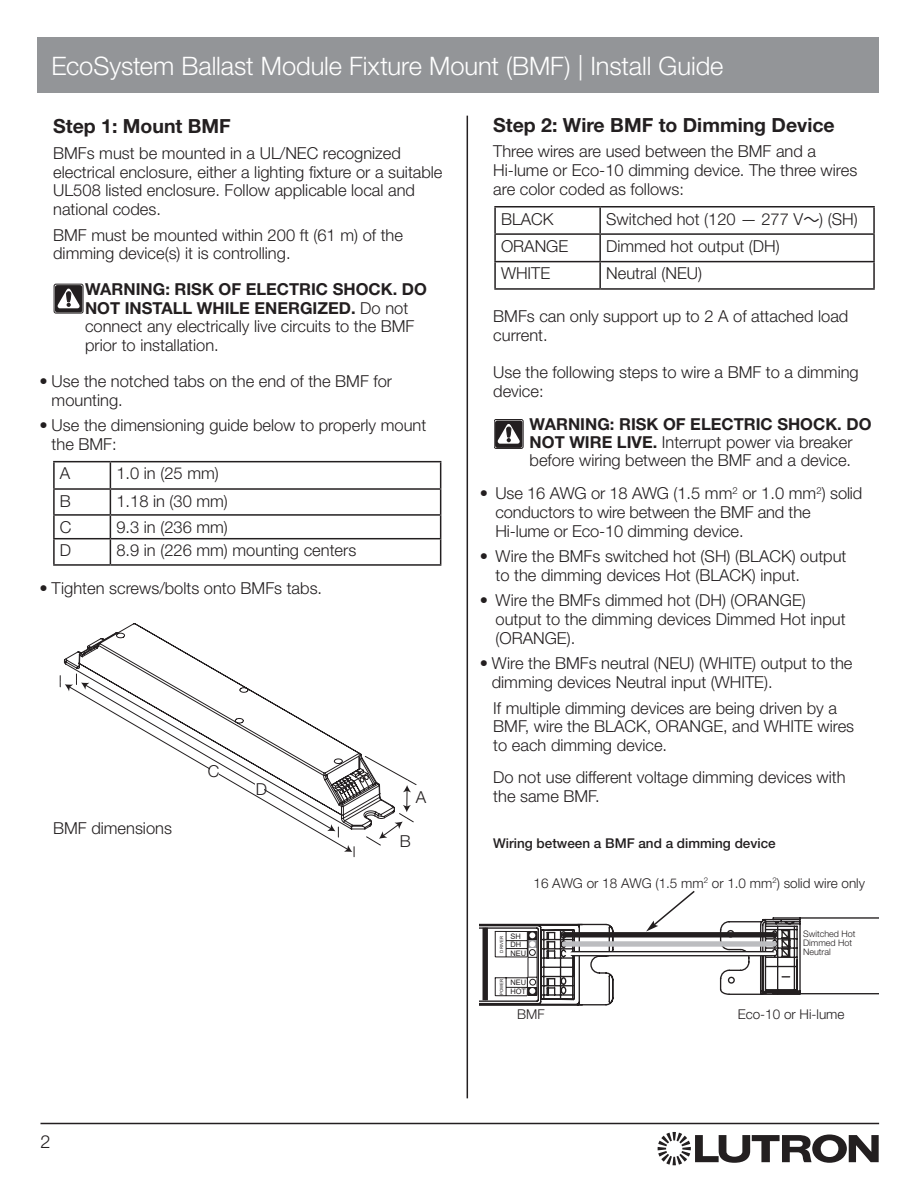
<style>
.page{position:relative;width:918px;height:1188px;background:#fff}
.page>*{position:absolute;margin:0;border:0;box-sizing:border-box;transform-origin:0 0}
.t1{font:300 25.5px "Helvetica Neue LT Std";letter-spacing:-.005em;color:#fff}
.t2{font:700 19.5px "Helvetica Neue LT Std";color:#231f20}
.t3{font:300 18px "Helvetica Neue LT Std";color:#231f20}
.t4{font:300 16.5px/18.8px "Helvetica Neue LT Std";color:#231f20}
.t5{font:700 16.5px/18px "Helvetica Neue LT Std";color:#231f20}
.t6{font:300 13.5px "Helvetica Neue LT Std";color:#231f20}
.t7{font:500 13.5px "Helvetica Neue LT Std";color:#231f20}
.t8{font:300 9px/9px "Helvetica Neue LT Std";color:#231f20}
.t9{font:7.5px/8.4px "Arial";color:#231f20}
.t10{font:4.2px "Arial";color:#231f20}
.s1{font-family:"acdc";font-weight:400}
.s2{font-weight:300}
.s3{font-weight:700}
</style>
<div class="page">
<div style="left:38px;top:38px;width:841px;height:55px;background:#939598"></div>
<svg style="left:658px;top:1132px;width:221px;height:33px"></svg>
<hr style="left:40px;top:1123px;width:839px;height:1px;background:#231f20">
<hr style="left:53px;top:461px;width:57px;height:1px;background:#231f20">
<hr style="left:53px;top:462px;width:2px;height:26px;background:#231f20">
<hr style="left:110px;top:461px;width:331px;height:1px;background:#231f20">
<hr style="left:53px;top:488px;width:57px;height:2px;background:#231f20">
<hr style="left:53px;top:490px;width:2px;height:24px;background:#231f20">
<hr style="left:110px;top:488px;width:331px;height:2px;background:#231f20">
<hr style="left:53px;top:514px;width:57px;height:2px;background:#231f20">
<hr style="left:53px;top:516px;width:2px;height:22px;background:#231f20">
<hr style="left:110px;top:514px;width:331px;height:2px;background:#231f20">
<hr style="left:53px;top:538px;width:57px;height:1px;background:#231f20">
<hr style="left:53px;top:539px;width:2px;height:25px;background:#231f20">
<hr style="left:110px;top:538px;width:331px;height:1px;background:#231f20">
<svg style="left:110px;top:462px;width:1px;height:102px"></svg>
<svg style="left:440px;top:462px;width:1px;height:102px"></svg>
<hr style="left:53px;top:564px;width:57px;height:2px;background:#231f20">
<hr style="left:110px;top:564px;width:331px;height:2px;background:#231f20">
<svg style="left:63px;top:623px;width:160px;height:51px"></svg>
<svg style="left:60px;top:674px;width:357px;height:183px"></svg>
<div style="left:255px;top:781px;width:9px;height:9px;background:#fff"></div>
<div style="left:54px;top:284px;width:32px;height:30px;background:linear-gradient(to bottom,#fff,#fff)"></div>
<svg style="left:54px;top:284px;width:29px;height:29px"></svg>
<hr style="left:494px;top:206px;width:106px;height:2px;background:#231f20">
<hr style="left:494px;top:208px;width:2px;height:25px;background:#231f20">
<hr style="left:600px;top:206px;width:275px;height:2px;background:#231f20">
<hr style="left:599px;top:208px;width:2px;height:25px;background:#231f20">
<hr style="left:873px;top:208px;width:2px;height:25px;background:#231f20">
<hr style="left:494px;top:233px;width:106px;height:2px;background:#231f20">
<hr style="left:494px;top:235px;width:2px;height:26px;background:#231f20">
<hr style="left:600px;top:233px;width:275px;height:2px;background:#231f20">
<hr style="left:599px;top:235px;width:2px;height:26px;background:#231f20">
<hr style="left:873px;top:235px;width:2px;height:26px;background:#231f20">
<hr style="left:494px;top:261px;width:106px;height:1px;background:#231f20">
<hr style="left:494px;top:262px;width:2px;height:26px;background:#231f20">
<hr style="left:600px;top:261px;width:275px;height:1px;background:#231f20">
<hr style="left:599px;top:262px;width:2px;height:26px;background:#231f20">
<hr style="left:873px;top:262px;width:2px;height:26px;background:#231f20">
<hr style="left:494px;top:288px;width:106px;height:2px;background:#231f20">
<hr style="left:600px;top:288px;width:275px;height:2px;background:#231f20">
<div style="left:494px;top:419px;width:32px;height:30px;background:linear-gradient(to bottom,#fff,#fff)"></div>
<svg style="left:494px;top:419px;width:29px;height:30px"></svg>
<svg style="left:479px;top:890px;width:400px;height:115px"></svg>
<hr style="left:467px;top:116px;width:1px;height:982px;background:#231f20">
<h1 class="t1" style="left:51px;top:51px;width:674px">EcoSystem Ballast Module Fixture Mount (BMF) | Install Guide</h1>
<p class="t2" style="left:53px;top:114px;width:179px">Step 1: Mount BMF</p>
<p class="t4" style="left:53px;top:143px;width:391px">BMFs must be mounted in a UL/NEC recognized electrical enclosure, either a lighting fixture or a suitable UL508 listed enclosure. Follow applicable local and national codes.</p>
<p class="t4" style="left:53px;top:225px;width:351px">BMF must be mounted within 200 ft (61 m) of the dimming device(s) it is controlling.</p>
<p class="t2" style="left:493px;top:113px;width:343px">Step 2: Wire BMF to Dimming Device</p>
<p class="t4" style="left:493px;top:142px;width:366px">Three wires are used between the BMF and a<br>Hi-lume or Eco-10 dimming device. The three wires are color coded as follows:</p>
<p class="t4" style="left:501px;top:209px;width:54px">BLACK</p>
<p class="t4" style="left:606px;top:209px;width:253px">Switched hot (120 — 277 V<span class="s1">~</span>) (SH)</p>
<p class="t4" style="left:501px;top:236px;width:69px">ORANGE</p>
<p class="t4" style="left:606px;top:236px;width:175px">Dimmed hot output (DH)</p>
<p class="t4" style="left:501px;top:264px;width:51px">WHITE</p>
<p class="t4" style="left:606px;top:264px;width:97px">Neutral (NEU)</p>
<p class="t5" style="left:85px;top:280px;width:343px">WARNING: RISK OF ELECTRIC SHOCK. DO<br>NOT INSTALL WHILE ENERGIZED. <span class="s2">Do not connect any electrically live circuits to the BMF</span></p>
<p class="t4" style="left:85px;top:336px;width:135px">prior to installation.</p>
<p class="t4" style="left:493px;top:307px;width:357px">BMFs can only support up to 2 A of attached load current.</p>
<p class="t4" style="left:493px;top:363px;width:367px">Use the following steps to wire a BMF to a dimming device:</p>
<p class="t4" style="left:52px;top:371px;width:342px;text-indent:-12px">• Use the notched tabs on the end of the BMF for mounting.</p>
<p class="t4" style="left:52px;top:416px;width:376px;text-indent:-12px">• Use the dimensioning guide below to properly mount the BMF:</p>
<p class="t4" style="left:530px;top:415px;width:343px;line-height:18px"><span class="s3">WARNING: RISK OF ELECTRIC SHOCK. DO<br>NOT WIRE LIVE.</span> Interrupt power via breaker before wiring between the BMF and a device.</p>
<p class="t4" style="left:60px;top:464px;width:12px">A</p>
<p class="t4" style="left:116px;top:464px;width:104px">1.0 in (25 mm)</p>
<p class="t4" style="left:60px;top:491px;width:13px">B</p>
<p class="t4" style="left:116px;top:491px;width:113px">1.18 in (30 mm)</p>
<p class="t4" style="left:60px;top:517px;width:13px">C</p>
<p class="t4" style="left:116px;top:517px;width:113px">9.3 in (236 mm)</p>
<p class="t4" style="left:60px;top:541px;width:13px">D</p>
<p class="t4" style="left:116px;top:541px;width:241px">8.9 in (226 mm) mounting centers</p>
<p class="t4" style="left:496px;top:484px;width:368px;text-indent:-16px">• Use 16 AWG or 18 AWG (1.5 mm<sup>2</sup> or 1.0 mm<sup>2</sup>) solid conductors to wire between the BMF and the<br>Hi-lume or Eco-10 dimming device.</p>
<p class="t4" style="left:496px;top:547px;width:352px;text-indent:-16px">• Wire the BMFs switched hot (SH) (BLACK) output to the dimming devices Hot (BLACK) input.</p>
<p class="t4" style="left:496px;top:591px;width:352px;text-indent:-16px">• Wire the BMFs dimmed hot (DH) (ORANGE) output to the dimming devices Dimmed Hot input (ORANGE).</p>
<p class="t4" style="left:492px;top:654px;width:362px;text-indent:-12px">• Wire the BMFs neutral (NEU) (WHITE) output to the dimming devices Neutral input (WHITE).</p>
<p class="t4" style="left:493px;top:698px;width:363px">If multiple dimming devices are being driven by a<br>BMF, wire the BLACK, ORANGE, and WHITE wires to each dimming device.</p>
<p class="t4" style="left:493px;top:768px;width:354px">Do not use different voltage dimming devices with the same BMF.</p>
<p class="t4" style="left:40px;top:578px;width:284px">• Tighten screws/bolts onto BMFs tabs.</p>
<p class="t4" style="left:208px;top:762px;width:13px">C</p>
<p class="t4" style="left:256px;top:779px;width:13px">D</p>
<p class="t4" style="left:416px;top:788px;width:12px">A</p>
<p class="t4" style="left:53px;top:818px;width:120px">BMF dimensions</p>
<p class="t3" style="left:40px;top:1130px;width:12px">2</p>
<p class="t4" style="left:400px;top:831px;width:13px">B</p>
<p class="t7" style="left:493px;top:836px;width:284px">Wiring between a BMF and a dimming device</p>
<p class="t6" style="left:534px;top:875px;width:333px">16 AWG or 18 AWG (1.5 mm<sup>2</sup> or 1.0 mm<sup>2</sup>) solid wire only</p>
<p class="t9" style="left:510px;top:932px;width:17px">SH<br>DH<br>NEU</p>
<p class="t10" style="left:499px;top:953px;width:18px;rotate:-90deg">DRIVER</p>
<p class="t10" style="left:499px;top:995px;width:18px;rotate:-90deg">POWER</p>
<p class="t9" style="left:510px;top:988px;width:17px">HOT</p>
<p class="t9" style="left:510px;top:978px;width:17px">NEU</p>
<p class="t8" style="left:803px;top:929px;width:54px">Switched Hot<br>Dimmed Hot<br>Neutral</p>
<p class="t6" style="left:517px;top:1006px;width:29px">BMF</p>
<p class="t6" style="left:738px;top:1006px;width:108px">Eco-10 or Hi-lume</p>
</div>
